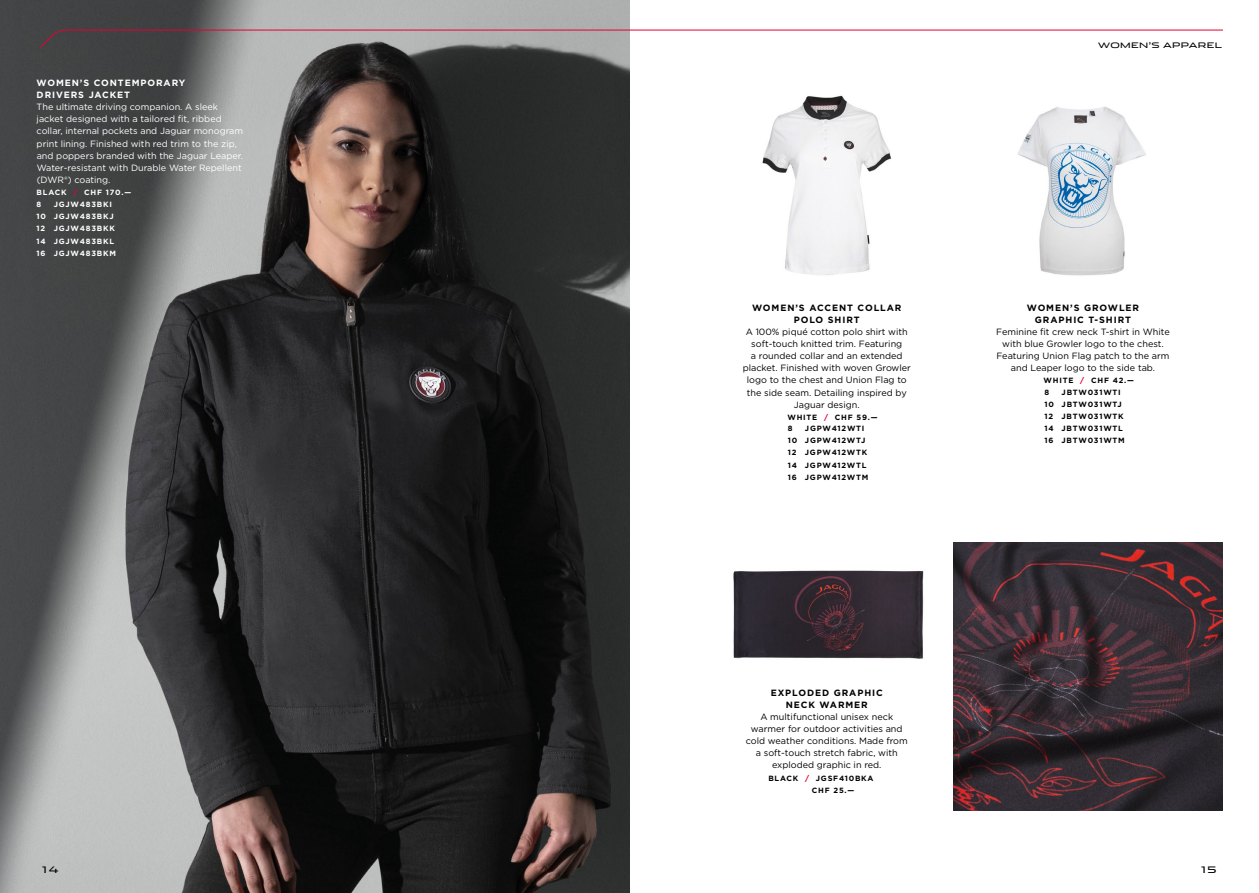
<style>
.page{position:relative;width:1259px;height:893px;background:#fff}
.page>*{position:absolute;margin:0;border:0;box-sizing:border-box;transform-origin:0 0}
.t1{font:9.15px/12.1px "Gotham";color:#000;text-align:center}
.t2{font:9.15px/12.1px "Gotham";color:#fff}
.t3{font:700 9.15px/12.1px "Gotham";letter-spacing:.1em;color:#000;text-align:center}
.t4{font:700 9.15px/12.1px "Gotham";letter-spacing:.1em;color:#fff}
.t5{font:9px "Jaguar";color:#000}
.t6{font:700 7.65px/12.1px "Gotham";letter-spacing:.1em;color:#000}
.t7{font:700 7.65px/12.3px "Gotham";letter-spacing:.1em;color:#fff}
.t8{font:7.65px "Jaguar";letter-spacing:.05em;color:#000}
.s1{color:#e40135}
</style>
<div class="page">
<img style="left:0;top:0;width:629px;height:893px">
<img style="left:762px;top:95px;width:129px;height:180px">
<img style="left:1017px;top:106px;width:129px;height:170px">
<img style="left:954px;top:542px;width:268px;height:269px">
<img style="left:733px;top:570px;width:191px;height:89px">
<svg style="left:37px;top:29px;width:1185px;height:18px"></svg>
<p class="t4" style="left:37px;top:77px;width:150px">WOMEN’S CONTEMPORARY<br>DRIVERS JACKET</p>
<p class="t2" style="left:37px;top:101px;width:208px">The ultimate driving companion. A sleek jacket designed with a tailored fit, ribbed collar, internal pockets and Jaguar monogram print lining. Finished with red trim to the zip, and poppers branded with the Jaguar Leaper.<br>Water-resistant with Durable Water Repellent (DWR®) coating.</p>
<p class="t7" style="left:37px;top:186px;width:96px">BLACK <span class="s1">/</span> CHF 170.—<br>8</p>
<p class="t7" style="left:37px;top:198px;width:81px;text-indent:17px">JGJW483BKI<br>10 JGJW483BKJ<br>12 JGJW483BKK<br>14 JGJW483BKL<br>16 JGJW483BKM</p>
<p class="t8" style="left:1098px;top:39px;width:126px">WOMEN’S APPAREL</p>
<p class="t3" style="left:752px;top:301px;width:151px">WOMEN’S ACCENT COLLAR<br>POLO SHIRT</p>
<p class="t1" style="left:742px;top:325px;width:170px">A 100% piqué cotton polo shirt with soft-touch knitted trim. Featuring<br>a rounded collar and an extended placket. Finished with woven Growler logo to the chest and Union Flag to the side seam. Detailing inspired by<br>Jaguar design.</p>
<p class="t6" style="left:787px;top:411px;width:92px">WHITE <span class="s1">/</span> CHF 59.—</p>
<p class="t6" style="left:788px;top:422px;width:82px;text-indent:17px">JGPW412WTI<br>10 JGPW412WTJ<br>12 JGPW412WTK<br>14 JGPW412WTL<br>16 JGPW412WTM</p>
<p class="t6" style="left:788px;top:422px;width:6px">8</p>
<p class="t3" style="left:770px;top:686px;width:114px">EXPLODED GRAPHIC<br>NECK WARMER</p>
<p class="t1" style="left:746px;top:710px;width:163px">A multifunctional unisex neck warmer for outdoor activities and cold weather conditions. Made from a soft-touch stretch fabric, with exploded graphic in red.</p>
<p class="t6" style="left:812px;top:772px;width:63px;text-indent:-44px">BLACK <span class="s1">/</span> JGSF410BKA<br>CHF 25.—</p>
<p class="t3" style="left:1027px;top:301px;width:114px">WOMEN’S GROWLER<br>GRAPHIC T-SHIRT</p>
<p class="t1" style="left:996px;top:325px;width:175px">Feminine fit crew neck T-shirt in White with blue Growler logo to the chest.<br>Featuring Union Flag patch to the arm and Leaper logo to the side tab.</p>
<p class="t6" style="left:1043px;top:375px;width:92px">WHITE <span class="s1">/</span> CHF 42.—</p>
<p class="t6" style="left:1044px;top:386px;width:81px;text-indent:17px">JBTW031WTI<br>10 JBTW031WTJ<br>12 JBTW031WTK</p>
<p class="t6" style="left:1044px;top:434px;width:82px">16 JBTW031WTM</p>
<p class="t6" style="left:1044px;top:386px;width:6px">8</p>
<p class="t6" style="left:1044px;top:422px;width:80px">14 JBTW031WTL</p>
<p class="t5" style="left:42px;top:862px;width:18px">14</p>
<p class="t5" style="left:1201px;top:862px;width:17px">15</p>
</div>
